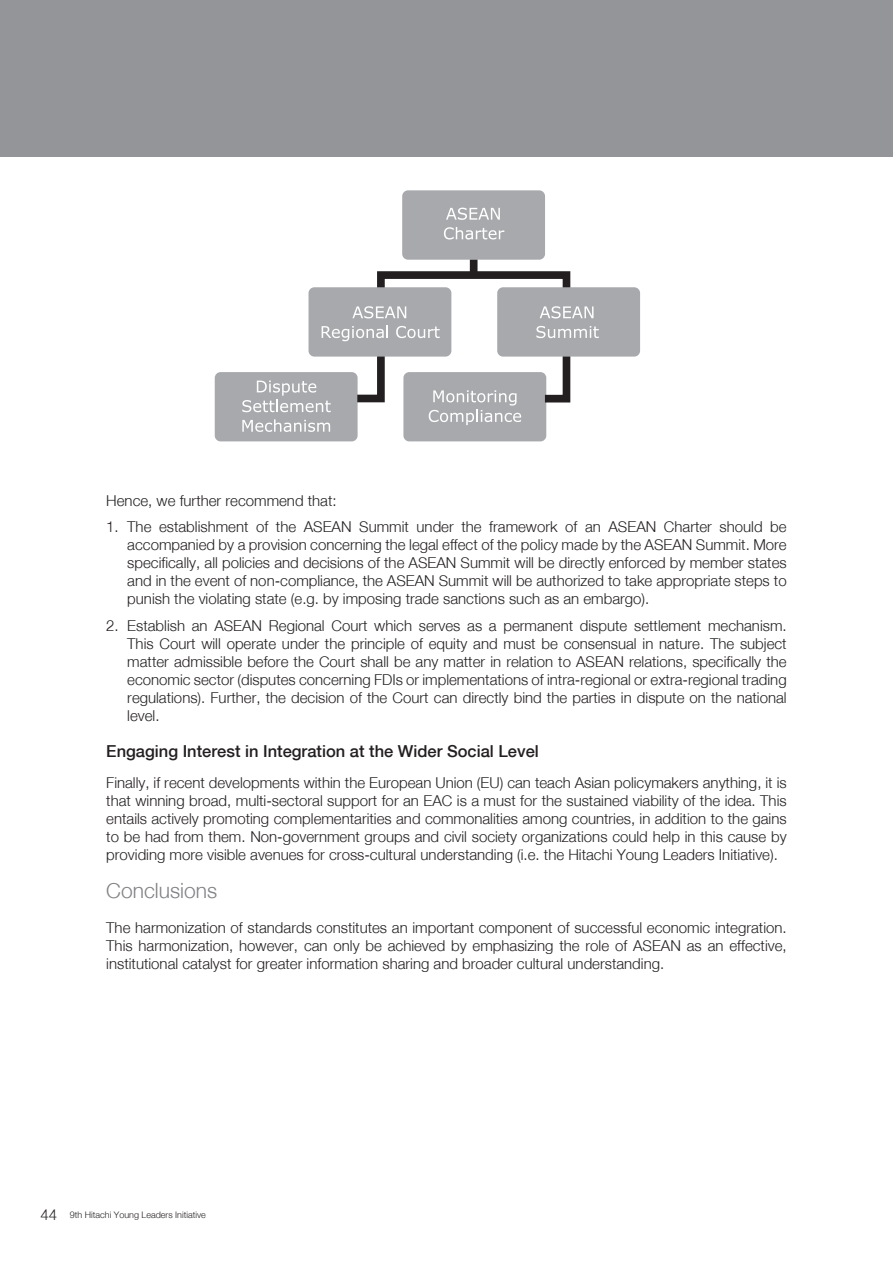
<style>
.page{position:relative;width:893px;height:1263px;background:#fff}
.page>*{position:absolute;margin:0;border:0;box-sizing:border-box;transform-origin:0 0}
.t1{font:300 21px "Helvetica Neue";color:#808285}
.t2{font:500 16.5px "Helvetica Neue";color:#231f20}
.t3{font:300 15px/18px "Helvetica Neue";color:#231f20;text-align:justify}
.t4{font:300 9px "Helvetica Neue";color:#231f20}
.s1{font-size:15px}
</style>
<div class="page">
<div style="left:0;top:0;width:893px;height:156px;background:#939598"></div>
<div style="left:402px;top:190px;width:143px;height:70px;background:#a7a9ac;border-radius:6px"></div>
<div style="left:215px;top:372px;width:143px;height:69px;background:#a7a9ac;border-radius:6px"></div>
<div style="left:403px;top:372px;width:143px;height:69px;background:#a7a9ac;border-radius:6px"></div>
<div style="left:470px;top:260px;width:7px;height:15px;background:#231f20"></div>
<div style="left:497px;top:287px;width:143px;height:70px;background:#a7a9ac;border-radius:6px"></div>
<svg style="left:444px;top:227px;width:60px;height:13px"></svg>
<svg style="left:446px;top:208px;width:54px;height:12px"></svg>
<svg style="left:242px;top:267px;width:357px;height:165px"></svg>
<p class="t3" style="left:106px;top:492px;width:232px">Hence, we further recommend that:</p>
<p class="t3" style="left:127px;top:518px;width:661px;text-indent:-21px">1. The establishment of the ASEAN Summit under the framework of an ASEAN Charter should be accompanied by a provision concerning the legal effect of the policy made by the ASEAN Summit. More specifically, all policies and decisions of the ASEAN Summit will be directly enforced by member states and in the event of non-compliance, the ASEAN Summit will be authorized to take appropriate steps to punish the violating state (e.g. by imposing trade sanctions such as an embargo).</p>
<p class="t3" style="left:127px;top:617px;width:661px;text-indent:-21px">2. Establish an ASEAN Regional Court which serves as a permanent dispute settlement mechanism.<br>This Court will operate under the principle of equity and must be consensual in nature. The subject matter admissible before the Court shall be any matter in relation to ASEAN relations, specifically the economic sector (disputes concerning FDIs or implementations of intra-regional or extra-regional trading regulations). Further, the decision of the Court can directly bind the parties in dispute on the national level.</p>
<p class="t2" style="left:106px;top:743px;width:434px">Engaging Interest in Integration at the Wider Social Level</p>
<p class="t3" style="left:106px;top:774px;width:682px">Finally, if recent developments within the European Union (EU) can teach Asian policymakers anything, it is that winning broad, multi-sectoral support for an EAC is a must for the sustained viability of the idea. This entails actively promoting complementarities and commonalities among countries, in addition to the gains to be had from them. Non-government groups and civil society organizations could help in this cause by providing more visible avenues for cross-cultural understanding (i.e. the Hitachi Young Leaders Initiative).</p>
<h1 class="t1" style="left:106px;top:880px;width:112px">Conclusions</h1>
<p class="t3" style="left:106px;top:919px;width:682px">The harmonization of standards constitutes an important component of successful economic integration.<br>This harmonization, however, can only be achieved by emphasizing the role of ASEAN as an effective, institutional catalyst for greater information sharing and broader cultural understanding.</p>
<p class="t4" style="left:41px;top:1210px;width:167px"><span class="s1">44</span> 9th Hitachi Young Leaders Initiative</p>
</div>
